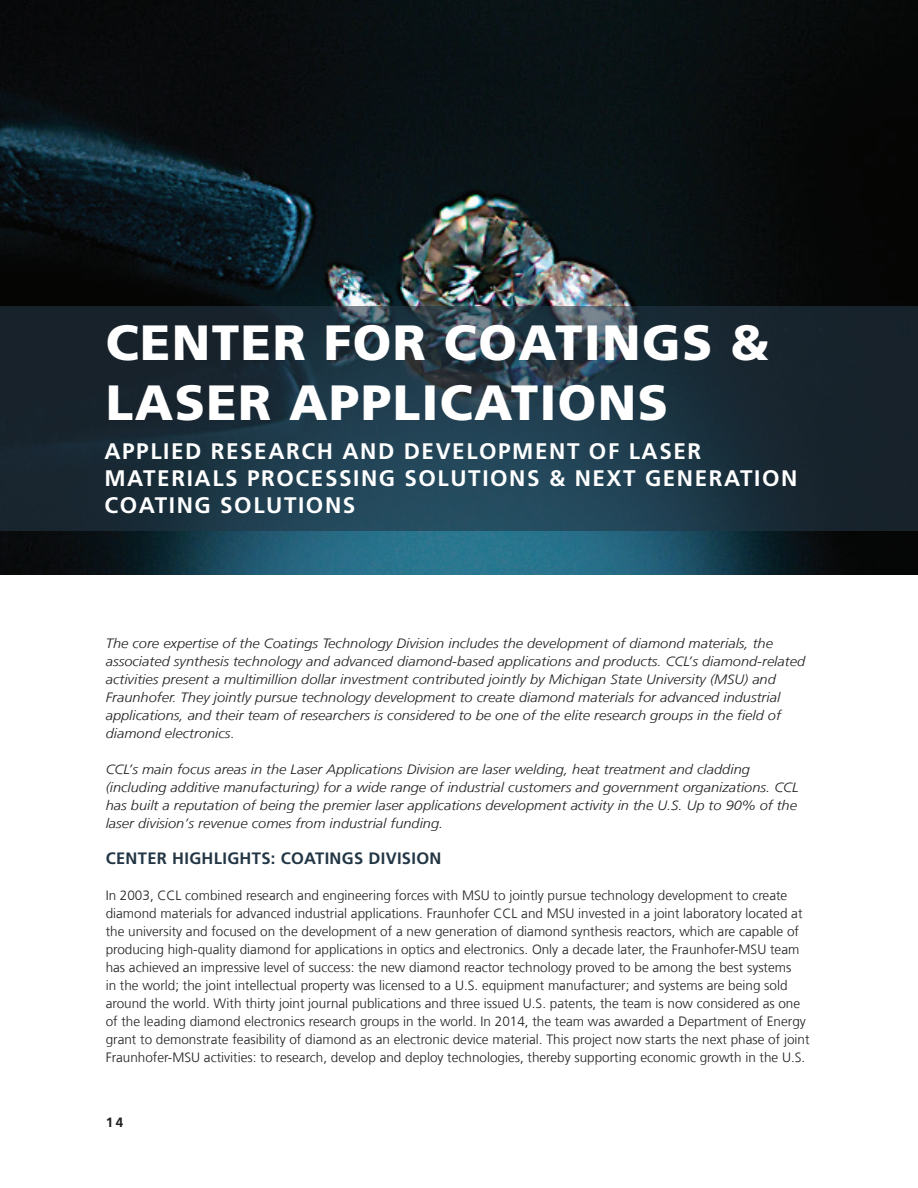
<style>
.page{position:relative;width:918px;height:1188px;background:#fff}
.page>*{position:absolute;margin:0;border:0;box-sizing:border-box;transform-origin:0 0}
.t1{font:900 49.5px/59.4px "Frutiger LT Com";letter-spacing:.03em;color:#fff}
.t2{font:700 22.5px/27px "Frutiger";letter-spacing:.07em;color:#fff}
.t3{font:700 16.5px "Frutiger LT Com";letter-spacing:.02em;color:#233645}
.t4{font:300 13.5px/18px "Frutiger LT Com";color:#231f20}
.t5{font:italic 300 13.5px/18px "Frutiger LT Com";color:#231f20;scale:1.08 1}
.t6{font:700 13.5px "Frutiger LT Com";color:#231f20}
</style>
<div class="page">
<img style="left:0;top:0;width:918px;height:574px">
<svg style="left:0;top:306px;width:918px;height:224px;background:#1d323e"></svg>
<h1 class="t1" style="left:106px;top:313px;width:665px">CENTER FOR COATINGS &amp;<br>LASER APPLICATIONS</h1>
<h2 class="t2" style="left:104px;top:438px;width:695px">APPLIED RESEARCH AND DEVELOPMENT OF LASER<br>MATERIALS PROCESSING SOLUTIONS &amp; NEXT GENERATION<br>COATING SOLUTIONS</h2>
<p class="t5" style="left:106px;top:634px;width:649px">The core expertise of the Coatings Technology Division includes the development of diamond materials, the associated synthesis technology and advanced diamond-based applications and products. CCL’s diamond-related activities present a multimillion dollar investment contributed jointly by Michigan State University (MSU) and Fraunhofer. They jointly pursue technology development to create diamond materials for advanced industrial applications, and their team of researchers is considered to be one of the elite research groups in the field of diamond electronics.</p>
<p class="t5" style="left:106px;top:760px;width:643px">CCL’s main focus areas in the Laser Applications Division are laser welding, heat treatment and cladding (including additive manufacturing) for a wide range of industrial customers and government organizations. CCL has built a reputation of being the premier laser applications development activity in the U.S. Up to 90% of the laser division’s revenue comes from industrial funding.</p>
<p class="t3" style="left:106px;top:849px;width:337px">CENTER HIGHLIGHTS: COATINGS DIVISION</p>
<p class="t4" style="left:106px;top:886px;width:705px">In 2003, CCL combined research and engineering forces with MSU to jointly pursue technology development to create diamond materials for advanced industrial applications. Fraunhofer CCL and MSU invested in a joint laboratory located at the university and focused on the development of a new generation of diamond synthesis reactors, which are capable of producing high-quality diamond for applications in optics and electronics. Only a decade later, the Fraunhofer-MSU team has achieved an impressive level of success: the new diamond reactor technology proved to be among the best systems<br>in the world; the joint intellectual property was licensed to a U.S. equipment manufacturer; and systems are being sold around the world. With thirty joint journal publications and three issued U.S. patents, the team is now considered as one of the leading diamond electronics research groups in the world. In 2014, the team was awarded a Department of Energy grant to demonstrate feasibility of diamond as an electronic device material. This project now starts the next phase of joint Fraunhofer-MSU activities: to research, develop and deploy technologies, thereby supporting economic growth in the U.S.</p>
<p class="t6" style="left:106px;top:1114px;width:19px">14</p>
</div>
